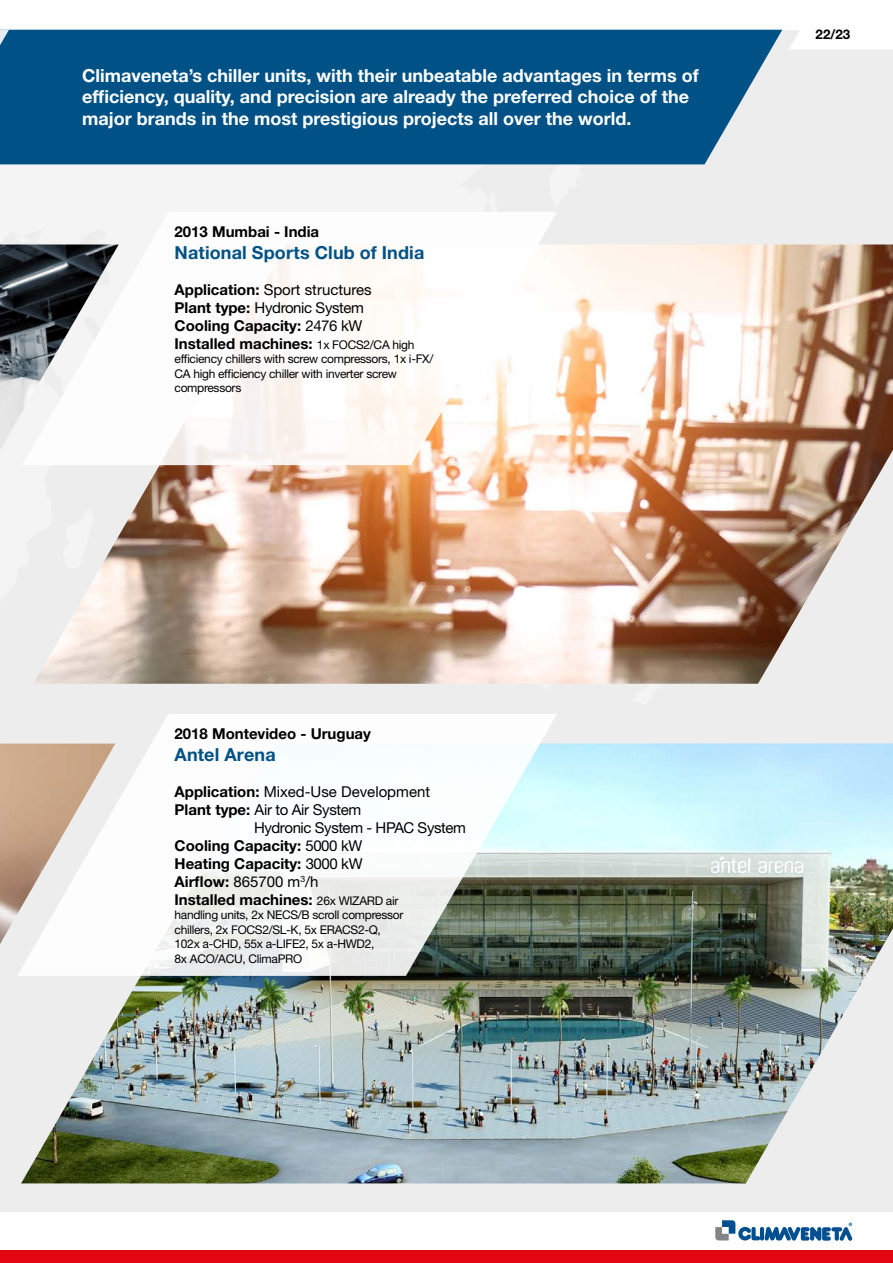
<style>
.page{position:relative;width:893px;height:1263px;background:#fff}
.page>*{position:absolute;margin:0;border:0;box-sizing:border-box;transform-origin:0 0}
.t1{font:700 18px/21.6px "Helvetica Neue LT Std";color:#fff}
.t2{font:700 18px "Helvetica Neue LT Std";letter-spacing:.005em;color:#005286}
.t3{font:700 15px/18px "Helvetica Neue LT Std";color:#000}
.t4{font:15px "Helvetica Neue LT Std";letter-spacing:-.02em;color:#000}
.t5{font:15px "Helvetica Neue LT Std";color:#000}
.t6{font:700 13.35px "Helvetica Neue LT Std";color:#000}
.t7{font:12px/14.4px "Helvetica Neue LT Std";letter-spacing:-.025em;color:#000}
.s1{font-weight:400}
.s2{font-weight:400;font-size:12px}
.s3{font-weight:700}
</style>
<div class="page">
<div style="left:0;top:30px;width:893px;height:1182px;background:#ededed"></div>
<svg style="left:715px;top:1220px;width:137px;height:21px"></svg>
<div style="left:0;top:1250px;width:893px;height:13px;background:#e30613"></div>
<div style="left:790px;top:30px;width:103px;height:19px;background:#fff"></div>
<div style="left:9px;top:30px;width:773px;height:134px;background:#005286"></div>
<svg style="left:0;top:30px;width:9px;height:135px"></svg>
<img style="left:0;top:244px;width:22px;height:198px">
<img style="left:0;top:743px;width:17px;height:201px">
<img style="left:34px;top:244px;width:859px;height:440px">
<img style="left:21px;top:743px;width:872px;height:440px">
<svg style="left:22px;top:212px;width:535px;height:253px;fill:#fdfdfd"></svg>
<svg style="left:17px;top:714px;width:540px;height:262px;fill:#f9fdfd"></svg>
<p class="t1" style="left:82px;top:64px;width:618px">Climaveneta’s chiller units, with their unbeatable advantages in terms of efficiency, quality, and precision are already the preferred choice of the major brands in the most prestigious projects all over the world.</p>
<p class="t3" style="left:175px;top:222px;width:146px">2013 Mumbai - India</p>
<p class="t2" style="left:175px;top:241px;width:251px">National Sports Club of India</p>
<p class="t3" style="left:175px;top:280px;width:241px">Application: <span class="s1">Sport structures<br></span>Plant type: <span class="s1">Hydronic System<br></span>Cooling Capacity: <span class="s1">2476 kW<br></span>Installed machines: <span class="s2">1x FOCS2/CA high</span></p>
<p class="t7" style="left:175px;top:352px;width:260px">efficiency chillers with screw compressors, 1x i-FX/<br>CA high efficiency chiller with inverter screw compressors</p>
<p class="t6" style="left:816px;top:26px;width:36px">22/23</p>
<p class="t3" style="left:175px;top:725px;width:198px">2018 Montevideo - Uruguay</p>
<p class="t2" style="left:175px;top:743px;width:103px">Antel Arena</p>
<p class="t5" style="left:175px;top:783px;width:257px"><span class="s3">Application:</span> Mixed-Use Development</p>
<p class="t4" style="left:175px;top:801px;width:188px"><span class="s3">Plant type:</span> Air to Air System</p>
<p class="t4" style="left:254px;top:819px;width:213px">Hydronic System - HPAC System</p>
<p class="t3" style="left:175px;top:836px;width:189px">Cooling Capacity: <span class="s1">5000 kW</span></p>
<p class="t3" style="left:175px;top:854px;width:190px">Heating Capacity: <span class="s1">3000 kW</span></p>
<p class="t4" style="left:175px;top:873px;width:146px"><span class="s3">Airflow:</span> 865700 m<sup>3</sup>/h</p>
<p class="t3" style="left:175px;top:890px;width:225px">Installed machines: <span class="s2">26x WIZARD air</span></p>
<p class="t7" style="left:175px;top:908px;width:230px">handling units, 2x NECS/B scroll compressor chillers, 2x FOCS2/SL-K, 5x ERACS2-Q, 102x a-CHD, 55x a-LIFE2, 5x a-HWD2,<br>8x ACO/ACU, ClimaPRO</p>
</div>
